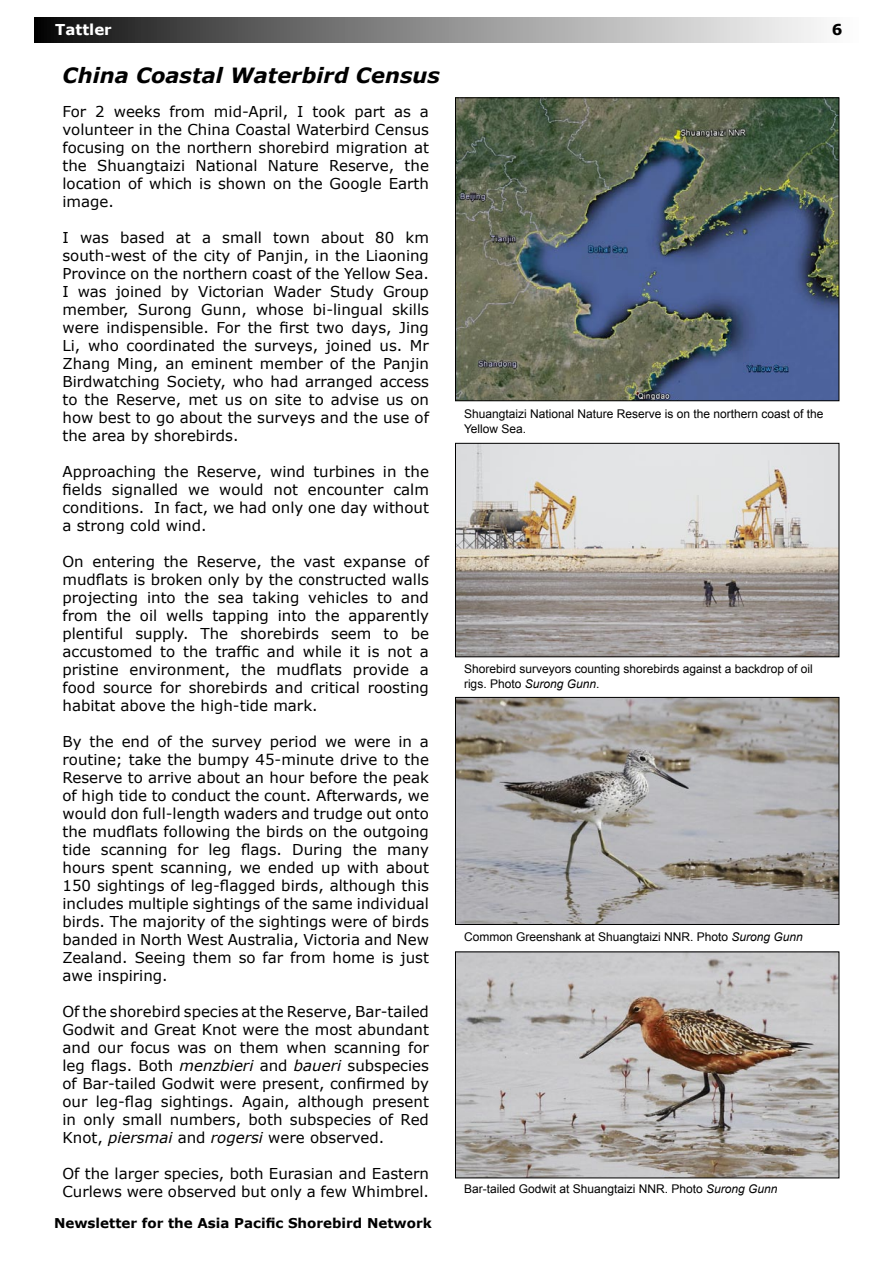
<style>
.page{position:relative;width:893px;height:1263px;background:#fff}
.page>*{position:absolute;margin:0;border:0;box-sizing:border-box;transform-origin:0 0}
.t1{font:italic 700 21px "Verdana";color:#000}
.t2{font:15px/18px "Verdana";color:#000;text-align:justify}
.t3{font:700 15px "Verdana";color:#fff}
.t4{font:700 15px "Verdana";color:#000}
.t5{font:700 13.5px "Verdana";color:#000}
.t6{font:12px/14.4px "Arial";color:#000}
.s1{font-style:italic}
</style>
<div class="page">
<div style="left:34px;top:17px;width:825px;height:26px;background:linear-gradient(to right,#151515,#fff)"></div>
<img style="left:457px;top:445px;width:380px;height:210px">
<div style="left:455px;top:443px;width:384px;height:214px;border:1px solid #000"></div>
<img style="left:457px;top:699px;width:380px;height:224px">
<div style="left:455px;top:697px;width:384px;height:228px;border:1px solid #000"></div>
<img style="left:457px;top:99px;width:380px;height:300px">
<div style="left:455px;top:97px;width:384px;height:304px;border:1px solid #000"></div>
<img style="left:457px;top:953px;width:380px;height:223px">
<p class="t3" style="left:55px;top:20px;width:58px">Tattler</p>
<p class="t4" style="left:832px;top:20px;width:12px">6</p>
<h1 class="t1" style="left:63px;top:62px;width:379px">China Coastal Waterbird Census</h1>
<p class="t2" style="left:63px;top:102px;width:368px">For 2 weeks from mid-April, I took part as a volunteer in the China Coastal Waterbird Census focusing on the northern shorebird migration at the Shuangtaizi National Nature Reserve, the location of which is shown on the Google Earth image.</p>
<p class="t2" style="left:63px;top:228px;width:368px">I was based at a small town about 80 km south-west of the city of Panjin, in the Liaoning Province on the northern coast of the Yellow Sea.<br>I was joined by Victorian Wader Study Group member, Surong Gunn, whose bi-lingual skills were indispensible. For the first two days, Jing Li, who coordinated the surveys, joined us. Mr Zhang Ming, an eminent member of the Panjin Birdwatching Society, who had arranged access to the Reserve, met us on site to advise us on how best to go about the surveys and the use of the area by shorebirds.</p>
<p class="t2" style="left:63px;top:462px;width:368px">Approaching the Reserve, wind turbines in the fields signalled we would not encounter calm conditions. In fact, we had only one day without a strong cold wind.</p>
<p class="t2" style="left:63px;top:552px;width:368px">On entering the Reserve, the vast expanse of mudflats is broken only by the constructed walls projecting into the sea taking vehicles to and from the oil wells tapping into the apparently plentiful supply. The shorebirds seem to be accustomed to the traffic and while it is not a pristine environment, the mudflats provide a food source for shorebirds and critical roosting habitat above the high-tide mark.</p>
<p class="t2" style="left:63px;top:732px;width:368px">By the end of the survey period we were in a routine; take the bumpy 45-minute drive to the Reserve to arrive about an hour before the peak of high tide to conduct the count. Afterwards, we would don full-length waders and trudge out onto the mudflats following the birds on the outgoing tide scanning for leg flags. During the many hours spent scanning, we ended up with about 150 sightings of leg-flagged birds, although this includes multiple sightings of the same individual birds. The majority of the sightings were of birds banded in North West Australia, Victoria and New Zealand. Seeing them so far from home is just awe inspiring.</p>
<p class="t2" style="left:63px;top:1002px;width:368px">Of the shorebird species at the Reserve, Bar-tailed Godwit and Great Knot were the most abundant and our focus was on them when scanning for leg flags. Both <span class="s1">menzbieri</span> and <span class="s1">baueri</span> subspecies of Bar-tailed Godwit were present, confirmed by our leg-flag sightings. Again, although present in only small numbers, both subspecies of Red Knot, <span class="s1">piersmai</span> and <span class="s1">rogersi</span> were observed.</p>
<p class="t2" style="left:63px;top:1164px;width:368px">Of the larger species, both Eurasian and Eastern<br>Curlews were observed but only a few Whimbrel.</p>
<p class="t5" style="left:54px;top:1214px;width:379px">Newsletter for the Asia Pacific Shorebird Network</p>
<p class="t6" style="left:464px;top:407px;width:361px">Shuangtaizi National Nature Reserve is on the northern coast of the<br>Yellow Sea.</p>
<p class="t6" style="left:464px;top:662px;width:350px">Shorebird surveyors counting shorebirds against a backdrop of oil rigs. Photo <span class="s1">Surong Gunn</span>.</p>
<p class="t6" style="left:464px;top:930px;width:340px">Common Greenshank at Shuangtaizi NNR. Photo <span class="s1">Surong Gunn</span></p>
<p class="t6" style="left:464px;top:1182px;width:315px">Bar-tailed Godwit at Shuangtaizi NNR. Photo <span class="s1">Surong Gunn</span></p>
</div>
